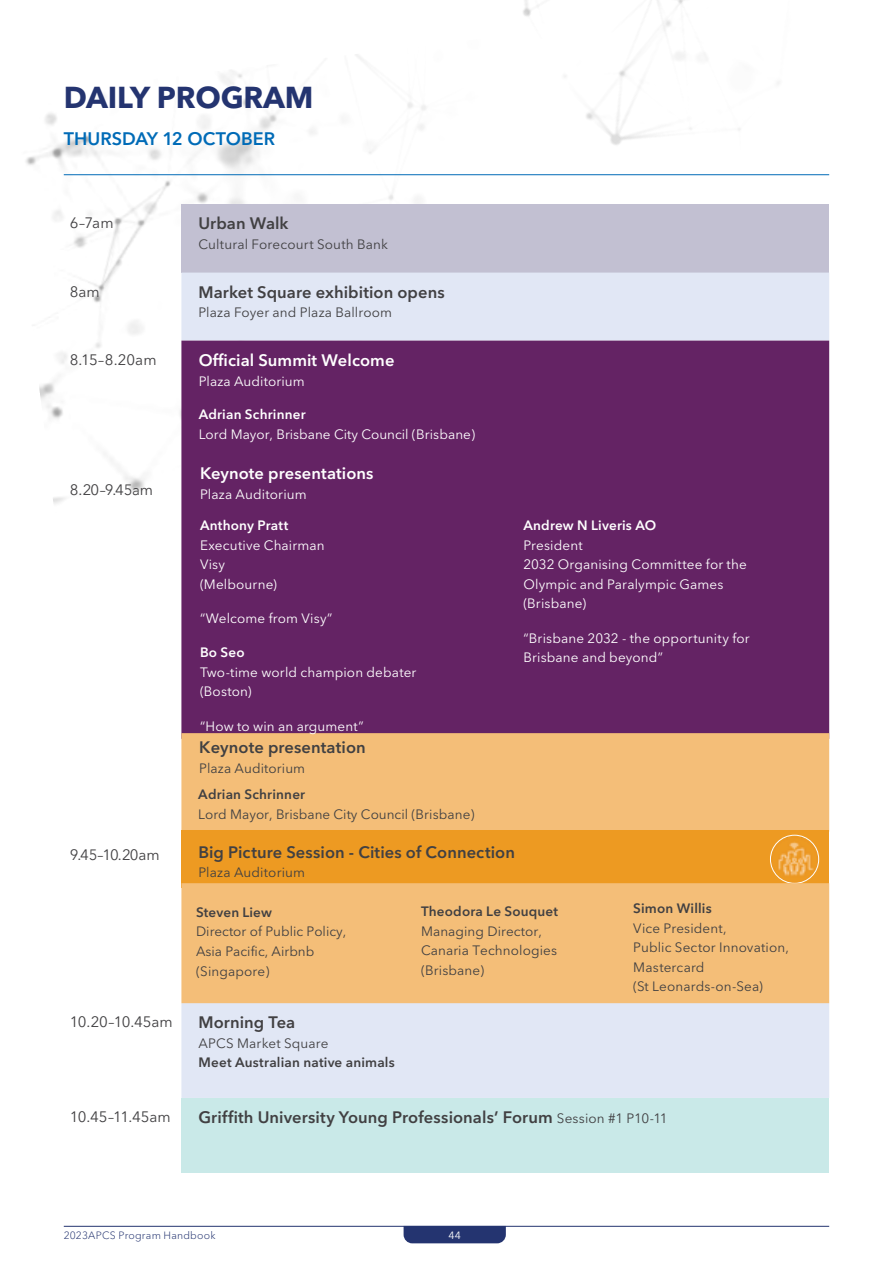
<style>
.page{position:relative;width:893px;height:1263px;background:#fff}
.page>*{position:absolute;margin:0;border:0;box-sizing:border-box;transform-origin:0 0}
.t1{font:700 30px "Avenir Next LT Pro";letter-spacing:-.005em;color:#243470}
.t2{font:600 18px "Avenir Next LT Pro";color:#006bb7}
.t3{font:600 16.5px "Avenir Next LT Pro";letter-spacing:.005em;color:#414042}
.t4{font:600 16.5px "Avenir Next LT Pro";letter-spacing:.005em;color:#fff}
.t5{font:600 16.5px "Avenir Next LT Pro";letter-spacing:.005em;color:#404042}
.t6{font:15px "Avenir Next LT Pro";letter-spacing:-.005em;color:#414042}
.t7{font:13.5px/19.5px "Avenir Next LT Pro";letter-spacing:.01em;color:#fff}
.t8{font:13.5px/19.5px "Avenir Next LT Pro";letter-spacing:.01em;color:#414042}
.t9{font:600 13.5px "Avenir Next LT Pro";letter-spacing:.015em;color:#414042}
.t10{font:13.5px "Avenir Next LT Pro";color:#404042}
.t11{font:600 13.5px "Avenir Next LT Pro";letter-spacing:.015em;color:#fff}
.t12{font:600 13.5px "Avenir Next LT Pro";letter-spacing:.015em;color:#404042}
.t13{font:300 10.5px "Avenir Next LT Pro";letter-spacing:.02em;color:#243470}
.t14{font:10.5px "Avenir Next LT Pro";color:#fff}
.s1{font-family:"Avenir";font-weight:300}
.s2{font-weight:400;font-size:13.5px}
</style>
<div class="page">
<img style="left:47px;top:0;width:783px;height:302px">
<div style="left:181px;top:204px;width:648px;height:69px;background:#c2c0d2"></div>
<div style="left:181px;top:273px;width:648px;height:825px;background:#e1e7f5"></div>
<div style="left:181px;top:341px;width:648px;height:392px;background:#642364"></div>
<div style="left:181px;top:733px;width:648px;height:97px;background:#f4be78"></div>
<div style="left:181px;top:1098px;width:648px;height:74px;background:#c9e9e8"></div>
<hr style="left:64px;top:174px;width:765px;height:1px;background:#006bb7">
<div style="left:404px;top:1227px;width:102px;height:16px;background:#243470"></div>
<hr style="left:64px;top:1226px;width:765px;height:1px;background:#243470">
<div style="left:181px;top:830px;width:648px;height:58px;background:#ed9a22"></div>
<img style="left:770px;top:835px;width:49px;height:48px;border-radius:24px">
<div style="left:770px;top:835px;width:49px;height:48px;border:1px solid #fff;border-radius:50%"></div>
<div style="left:181px;top:883px;width:648px;height:120px;background:#f4be78"></div>
<h1 class="t1" style="left:64px;top:79px;width:251px">DAILY PROGRAM</h1>
<h2 class="t2" style="left:64px;top:128px;width:213px">THURSDAY 12 OCTOBER</h2>
<p class="t6" style="left:70px;top:214px;width:45px">6–7am</p>
<p class="t3" style="left:198px;top:214px;width:92px">Urban Walk</p>
<p class="t8" style="left:198px;top:234px;width:191px">Cultural Forecourt South Bank</p>
<p class="t6" style="left:70px;top:283px;width:32px">8am</p>
<p class="t3" style="left:198px;top:282px;width:248px">Market Square exhibition opens</p>
<p class="t8" style="left:198px;top:303px;width:195px">Plaza Foyer and Plaza Ballroom</p>
<p class="t6" style="left:70px;top:351px;width:88px">8.15–8.20am</p>
<p class="t4" style="left:199px;top:350px;width:197px">Official Summit Welcome</p>
<p class="t7" style="left:199px;top:371px;width:108px">Plaza Auditorium</p>
<p class="t11" style="left:199px;top:406px;width:108px">Adrian Schrinner</p>
<p class="t7" style="left:199px;top:424px;width:278px">Lord Mayor, Brisbane City Council (Brisbane)</p>
<p class="t6" style="left:70px;top:481px;width:85px">8.20–9.4<span class="s1">5a</span>m</p>
<p class="t4" style="left:200px;top:463px;width:175px">Keynote presentations</p>
<p class="t7" style="left:200px;top:484px;width:108px">Plaza Auditorium</p>
<p class="t11" style="left:200px;top:517px;width:90px">Anthony Pratt</p>
<p class="t7" style="left:200px;top:535px;width:126px">Executive Chairman<br>Visy<br>(Melbourne)</p>
<p class="t7" style="left:200px;top:609px;width:134px">“Welcome from Visy”</p>
<p class="t11" style="left:200px;top:644px;width:46px">Bo Seo</p>
<p class="t7" style="left:200px;top:662px;width:218px">Two-time world champion debater (Boston)</p>
<p class="t7" style="left:200px;top:716px;width:165px">“How to win an argument”</p>
<p class="t5" style="left:199px;top:737px;width:168px">Keynote presentation</p>
<p class="t10" style="left:199px;top:760px;width:108px">Plaza Auditorium</p>
<p class="t12" style="left:198px;top:786px;width:108px">Adrian Schrinner</p>
<p class="t10" style="left:198px;top:806px;width:278px">Lord Mayor, Brisbane City Council (Brisbane)</p>
<p class="t6" style="left:70px;top:846px;width:92px">9.4<span class="s1">5</span>–10.20am</p>
<p class="t3" style="left:198px;top:842px;width:318px">Big Picture Session - Cities of Connection</p>
<p class="t8" style="left:198px;top:862px;width:108px">Plaza Auditorium</p>
<p class="t11" style="left:523px;top:517px;width:134px">Andrew N Liveris AO</p>
<p class="t7" style="left:523px;top:535px;width:225px">President<br>2032 Organising Committee for the<br>Olympic and Paralympic Games (Brisbane)</p>
<p class="t7" style="left:523px;top:628px;width:228px">“Brisbane 2032 - the opportunity for<br>Brisbane and beyond”</p>
<p class="t9" style="left:196px;top:904px;width:77px">Steven Liew</p>
<p class="t8" style="left:196px;top:922px;width:152px">Director of Public Policy,<br>Asia Pacific, Airbnb (Singapore)</p>
<p class="t6" style="left:70px;top:1013px;width:104px">10.20–10.45am</p>
<p class="t3" style="left:198px;top:1012px;width:98px">Morning Tea</p>
<p class="t8" style="left:198px;top:1033px;width:131px">APCS Market Square</p>
<p class="t9" style="left:198px;top:1054px;width:198px">Meet Australian native animals</p>
<p class="t9" style="left:421px;top:903px;width:139px">Theodora Le Souquet</p>
<p class="t8" style="left:421px;top:921px;width:138px">Managing Director,<br>Canaria Technologies (Brisbane)</p>
<p class="t9" style="left:633px;top:900px;width:80px">Simon Willis</p>
<p class="t8" style="left:633px;top:918px;width:157px">Vice President,<br>Public Sector Innovation,<br>Mastercard<br>(St Leonards-on-Sea)</p>
<p class="t6" style="left:70px;top:1108px;width:102px">10.45–11.45am</p>
<p class="t3" style="left:198px;top:1107px;width:471px">Griffith University Young Professionals’ Forum <span class="s2">Session #1 P10-11</span></p>
<p class="t13" style="left:64px;top:1229px;width:153px">2023APCS Program Handbook</p>
<p class="t14" style="left:448px;top:1229px;width:14px">44</p>
</div>
